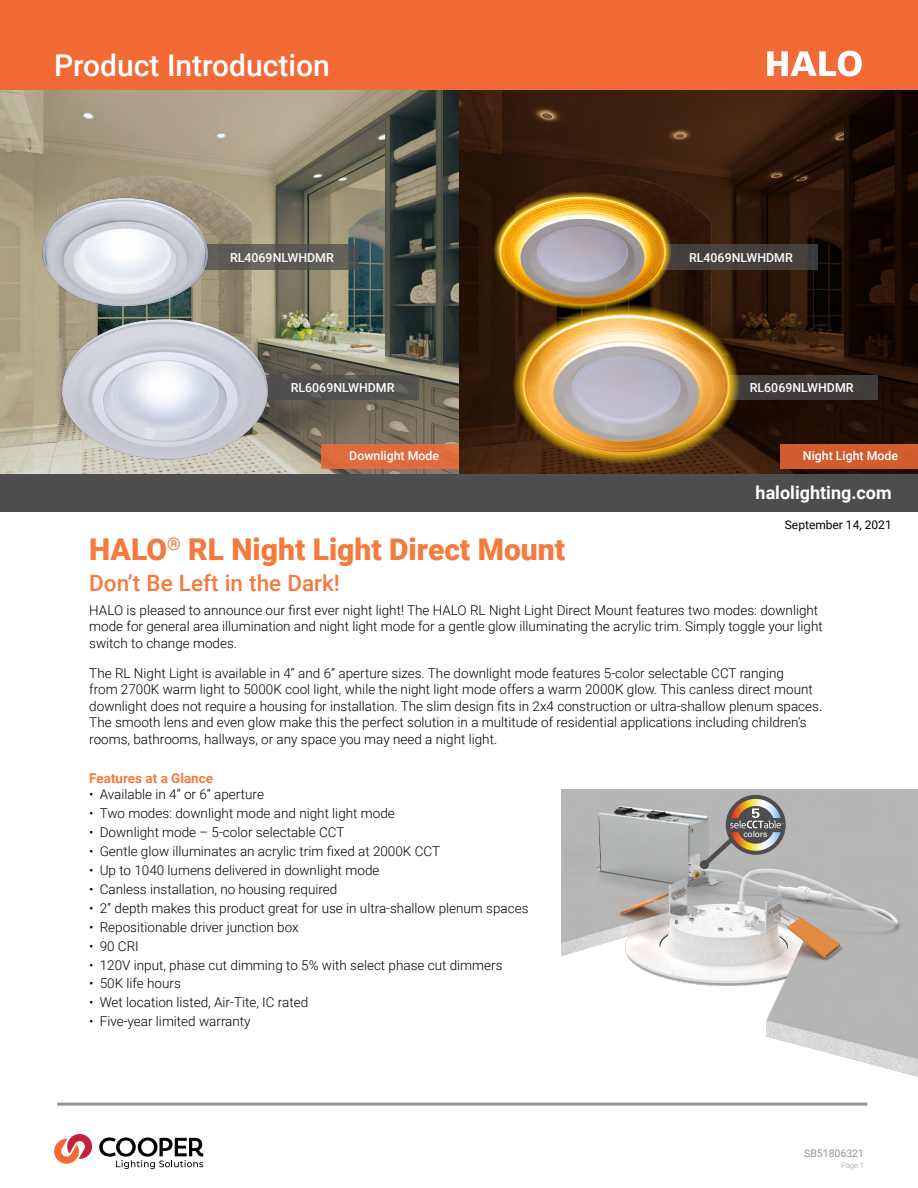
<style>
.page{position:relative;width:918px;height:1188px;background:#fff}
.page>*{position:absolute;margin:0;border:0;box-sizing:border-box;transform-origin:0 0}
.t1{font:900 30px "Roboto";color:#f47a3e}
.t2{font:500 30px "Roboto";color:#fff}
.t3{font:500 22.5px "Roboto";color:#f47a3e}
.t4{font:700 18px "Roboto";color:#fff}
.t5{font:300 13.5px/16.5px "Roboto";color:#000}
.t6{font:700 13.5px "Roboto";color:#f47a3e}
.t7{font:500 12.3px "Roboto";color:#fff}
.t8{font:12px "Roboto";color:#000}
.t9{font:10.5px "Roboto";color:#939598}
.t10{font:8.55px "Univers LT Std";letter-spacing:-.025em;color:#fff}
.t11{font:300 7.5px "Roboto";color:#939598}
</style>
<div class="page">
<svg style="left:54px;top:1134px;width:149px;height:35px"></svg>
<hr style="left:57px;top:1103px;width:810px;height:3px;background:#939598">
<img style="left:0;top:90px;width:918px;height:384px">
<svg style="left:214px;top:244px;width:144px;height:26px;background:#5d5b57"></svg>
<div style="left:204px;top:375px;width:215px;height:25px;background:#4d4d4f"></div>
<div style="left:0;top:474px;width:918px;height:37px;background:#4d4d4f"></div>
<div style="left:0;top:0;width:918px;height:90px;background:#f26a36"></div>
<svg style="left:767px;top:51px;width:95px;height:25px"></svg>
<img style="left:54px;top:313px;width:222px;height:150px">
<img style="left:36px;top:195px;width:178px;height:116px">
<div style="left:602px;top:244px;width:215px;height:26px;background:#453f3d"></div>
<div style="left:663px;top:375px;width:215px;height:25px;background:#403c3c"></div>
<img style="left:508px;top:298px;width:240px;height:171px">
<img style="left:490px;top:190px;width:187px;height:129px">
<img style="left:562px;top:789px;width:356px;height:288px">
<div style="left:322px;top:444px;width:137px;height:25px;background:#e16c3d"></div>
<div style="left:781px;top:444px;width:137px;height:25px;background:#d25c2e"></div>
<div style="left:726px;top:795px;width:60px;height:60px;background:#4d4d4f;border-radius:50%"></div>
<svg style="left:698px;top:799px;width:85px;height:72px"></svg>
<h1 class="t2" style="left:54px;top:45px;width:277px">Product Introduction</h1>
<p class="t7" style="left:230px;top:249px;width:105px">RL4069NLWHDMR</p>
<p class="t7" style="left:291px;top:379px;width:105px">RL6069NLWHDMR</p>
<p class="t7" style="left:689px;top:249px;width:105px">RL4069NLWHDMR</p>
<p class="t7" style="left:750px;top:379px;width:105px">RL6069NLWHDMR</p>
<p class="t7" style="left:349px;top:447px;width:91px">Downlight Mode</p>
<p class="t7" style="left:803px;top:447px;width:97px">Night Light Mode</p>
<h3 class="t4" style="left:756px;top:480px;width:138px">halolighting.com</h3>
<p class="t8" style="left:785px;top:516px;width:108px">September 14, 2021</p>
<h1 class="t1" style="left:89px;top:528px;width:477px">HALO<sup>®</sup> RL Night Light Direct Mount</h1>
<h2 class="t3" style="left:89px;top:568px;width:252px">Don’t Be Left in the Dark!</h2>
<p class="t5" style="left:89px;top:601px;width:735px">HALO is pleased to announce our first ever night light! The HALO RL Night Light Direct Mount features two modes: downlight mode for general area illumination and night light mode for a gentle glow illuminating the acrylic trim. Simply toggle your light switch to change modes.</p>
<p class="t5" style="left:89px;top:664px;width:734px">The RL Night Light is available in 4” and 6” aperture sizes. The downlight mode features 5-color selectable CCT ranging<br>from 2700K warm light to 5000K cool light, while the night light mode offers a warm 2000K glow. This canless direct mount downlight does not require a housing for installation. The slim design fits in 2x4 construction or ultra-shallow plenum spaces.<br>The smooth lens and even glow make this the perfect solution in a multitude of residential applications including children’s rooms, bathrooms, hallways, or any space you may need a night light.</p>
<p class="t6" style="left:89px;top:769px;width:125px">Features at a Glance</p>
<p class="t5" style="left:89px;top:786px;width:176px">• Available in 4” or 6” aperture</p>
<p class="t5" style="left:89px;top:805px;width:307px">• Two modes: downlight mode and night light mode</p>
<p class="t5" style="left:89px;top:824px;width:257px">• Downlight mode – 5-color selectable CCT</p>
<p class="t5" style="left:89px;top:843px;width:352px">• Gentle glow illuminates an acrylic trim fixed at 2000K CCT</p>
<p class="t5" style="left:89px;top:861px;width:292px">• Up to 1040 lumens delivered in downlight mode</p>
<p class="t5" style="left:89px;top:880px;width:250px">• Canless installation, no housing required</p>
<p class="t5" style="left:89px;top:899px;width:441px">• 2” depth makes this product great for use in ultra-shallow plenum spaces</p>
<p class="t5" style="left:89px;top:918px;width:211px">• Repositionable driver junction box</p>
<p class="t5" style="left:89px;top:937px;width:51px">• 90 CRI</p>
<p class="t5" style="left:89px;top:956px;width:415px">• 120V input, phase cut dimming to 5% with select phase cut dimmers</p>
<p class="t5" style="left:89px;top:975px;width:93px">• 50K life hours</p>
<p class="t5" style="left:89px;top:994px;width:221px">• Wet location listed, Air-Tite, IC rated</p>
<p class="t5" style="left:89px;top:1013px;width:163px">• Five-year limited warranty</p>
<p class="t10" style="left:744px;top:829px;width:25px">colors</p>
<p class="t9" style="left:804px;top:1146px;width:61px">SB51806321</p>
<p class="t11" style="left:841px;top:1160px;width:24px">Page 1</p>
</div>
